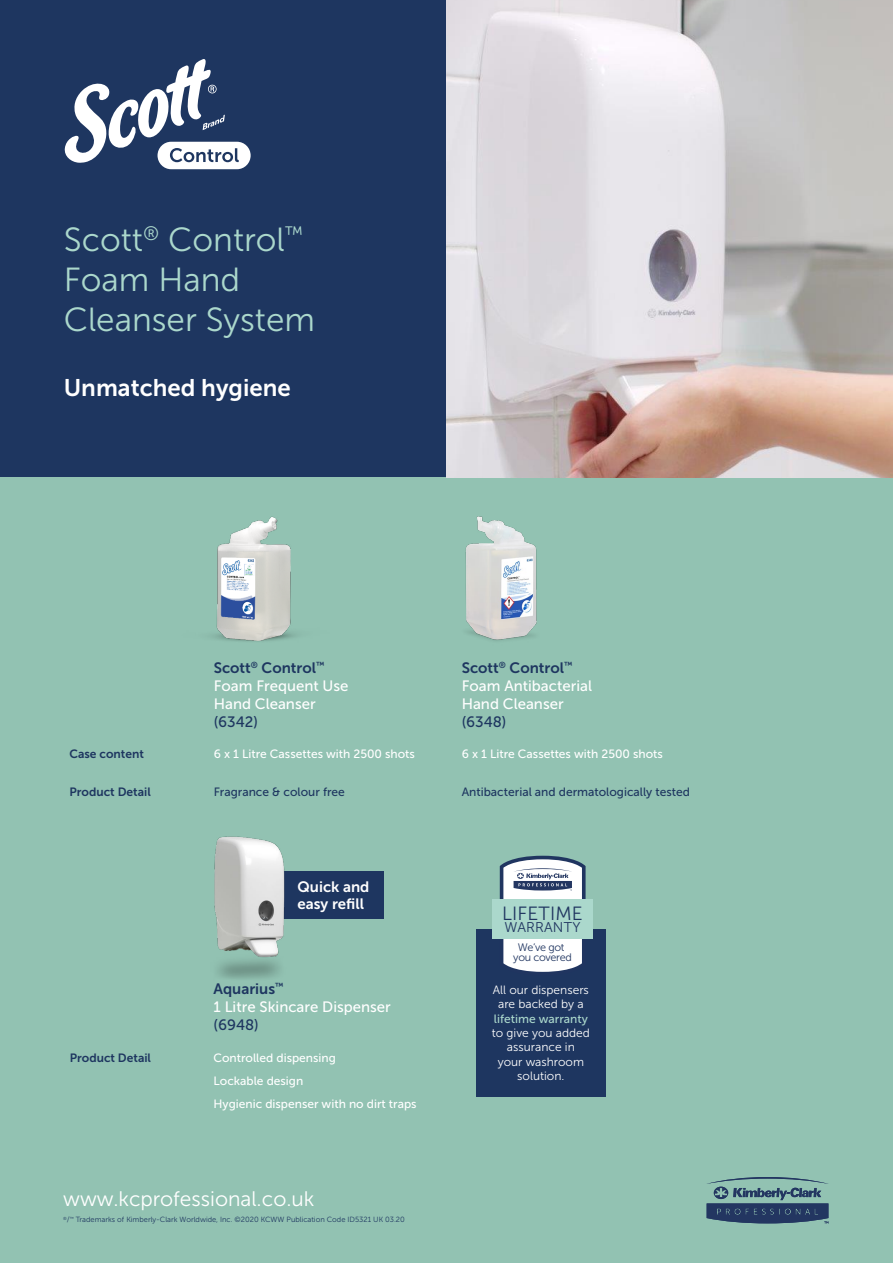
<style>
.page{position:relative;width:893px;height:1263px;background:#fff}
.page>*{position:absolute;margin:0;border:0;box-sizing:border-box;transform-origin:0 0}
.t1{font:33.3px/40px "Museo Sans 300";color:#abd8cc}
.t2{font:24px "Museo Sans 700";color:#fff}
.t3{font:21px "Museo Sans 300";color:#fff}
.t4{font:19.05px "Museo Sans 300";letter-spacing:.01em;color:#203560}
.t5{font:15px/18px "Museo Sans 500";color:#fff}
.t6{font:15px "Museo Sans 700";color:#1e3660}
.t7{font:15px "Museo Sans 500";color:#1e3660}
.t8{font:15px/17.4px "Museo Sans 700";color:#fff}
.t9{font:14.1px "Museo Sans 300";letter-spacing:.01em;color:#203560}
.t10{font:12px/23px "Museo Sans 500";color:#fff}
.t11{font:12px/14.4px "Museo Sans 300";color:#fff;text-align:center}
.t12{font:12px "Museo Sans 500";color:#1e3660}
.t13{font:12px "Museo Sans 700";color:#1e3660}
.t14{font:12px "Museo Sans 500";color:#abd8cc}
.t15{font:10.95px/9.9px "Museo Sans 300";letter-spacing:-.03em;color:#203560;text-align:center}
.t16{font:7.5px "Museo Sans 300";color:#1e3660}
</style>
<div class="page">
<div style="left:0;top:0;width:893px;height:478px;background:#1e3660"></div>
<div style="left:0;top:478px;width:893px;height:785px;background:#92c2b2"></div>
<img style="left:446px;top:0;width:447px;height:478px">
<svg style="left:64px;top:59px;width:187px;height:110px"></svg>
<div style="left:274px;top:871px;width:110px;height:48px;background:#1e3660"></div>
<div style="left:476px;top:930px;width:129px;height:167px;background:#1e3660"></div>
<svg style="left:499px;top:856px;width:94px;height:116px"></svg>
<div style="left:492px;top:899px;width:100px;height:40px;background:#abd8cc"></div>
<svg style="left:707px;top:1177px;width:121px;height:46px"></svg>
<img style="left:213px;top:516px;width:83px;height:126px">
<img style="left:465px;top:516px;width:72px;height:125px">
<img style="left:214px;top:836px;width:71px;height:143px">
<h1 class="t1" style="left:64px;top:219px;width:253px">Scott<sup>®</sup> Control<sup>™<br></sup>Foam Hand<br>Cleanser System</h1>
<h2 class="t2" style="left:64px;top:374px;width:228px">Unmatched hygiene</h2>
<p class="t6" style="left:214px;top:660px;width:112px">Scott<sup>®</sup> Control<sup>™</sup></p>
<p class="t5" style="left:214px;top:677px;width:136px">Foam Frequent Use<br>Hand Cleanser</p>
<p class="t7" style="left:214px;top:714px;width:46px">(6342)</p>
<p class="t6" style="left:462px;top:660px;width:112px">Scott<sup>®</sup> Control<sup>™</sup></p>
<p class="t5" style="left:462px;top:677px;width:132px">Foam Antibacterial<br>Hand Cleanser</p>
<p class="t7" style="left:462px;top:714px;width:46px">(6348)</p>
<p class="t13" style="left:70px;top:747px;width:76px">Case content</p>
<p class="t10" style="left:214px;top:743px;width:203px">6 x 1 Litre Cassettes with 2500 shots</p>
<p class="t10" style="left:462px;top:743px;width:203px">6 x 1 Litre Cassettes with 2500 shots</p>
<p class="t13" style="left:70px;top:785px;width:83px">Product Detail</p>
<p class="t12" style="left:214px;top:785px;width:133px">Fragrance &amp; colour free</p>
<p class="t12" style="left:462px;top:785px;width:230px">Antibacterial and dermatologically tested</p>
<p class="t8" style="left:297px;top:878px;width:73px">Quick and easy refill</p>
<p class="t6" style="left:213px;top:981px;width:71px">Aquarius<sup>™</sup></p>
<p class="t5" style="left:214px;top:998px;width:179px">1 Litre Skincare Dispenser</p>
<p class="t7" style="left:214px;top:1017px;width:47px">(6948)</p>
<p class="t13" style="left:70px;top:1051px;width:83px">Product Detail</p>
<p class="t10" style="left:213px;top:1046px;width:205px">Controlled dispensing<br>Lockable design<br>Hygienic dispenser with no dirt traps</p>
<h3 class="t3" style="left:63px;top:1187px;width:253px">www.kcprofessional.co.uk</h3>
<p class="t16" style="left:63px;top:1216px;width:343px"><sup>®</sup>/<sup>™</sup> Trademarks of Kimberly-Clark Worldwide, Inc. ©2020 KCWW Publication Code ID5321 UK 03.20</p>
<h3 class="t4" style="left:502px;top:903px;width:82px">LIFETIME</h3>
<p class="t9" style="left:504px;top:920px;width:77px">WARRANTY</p>
<p class="t15" style="left:513px;top:942px;width:60px">We‘ve got you covered</p>
<p class="t11" style="left:493px;top:982px;width:98px">All our dispensers are backed by a</p>
<p class="t14" style="left:494px;top:1012px;width:95px">lifetime warranty</p>
<p class="t11" style="left:492px;top:1026px;width:99px">to give you added assurance in<br>your washroom solution.</p>
</div>
